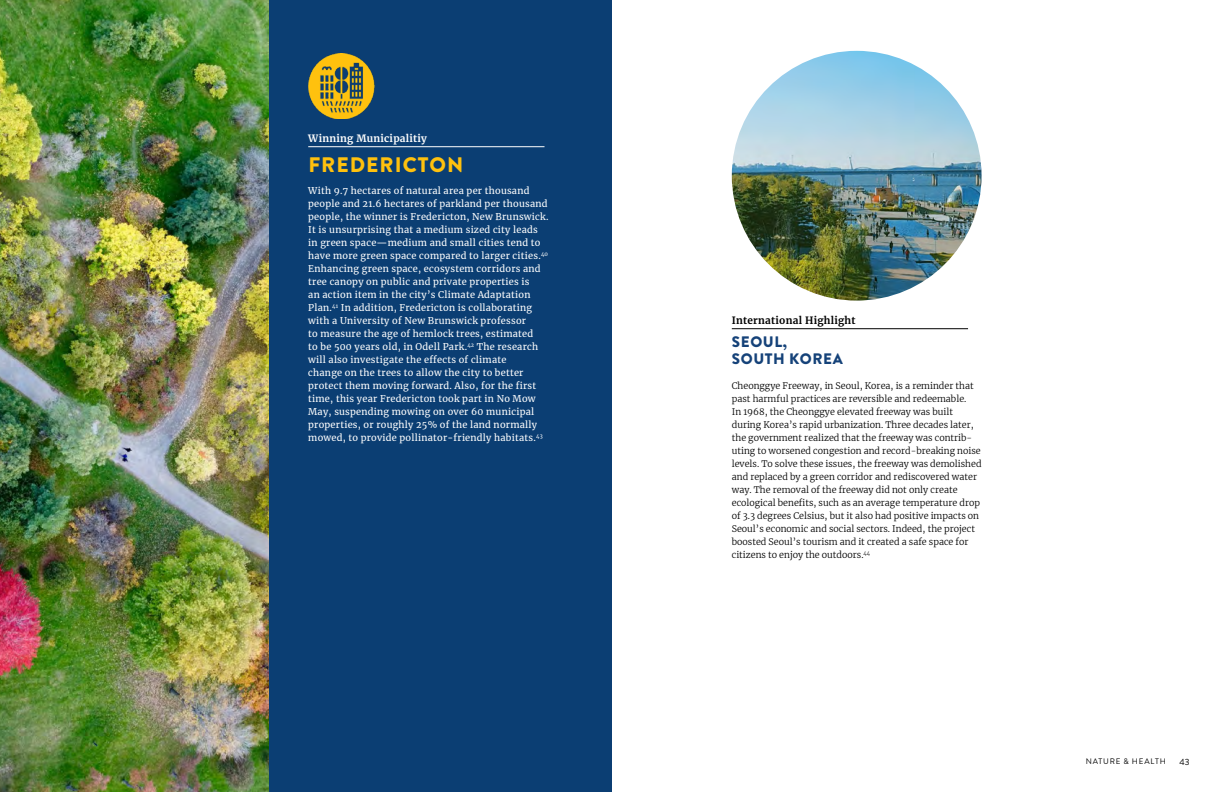
<style>
.page{position:relative;width:1224px;height:792px;background:#fff}
.page>*{position:absolute;margin:0;border:0;box-sizing:border-box;transform-origin:0 0}
.t1{font:900 21px "Brandon Grotesque";letter-spacing:.05em;color:#ffc10e}
.t2{font:900 15.2px/16.7px "Brandon Grotesque";letter-spacing:.04em;color:#154279}
.t3{font:700 10px "Merriweather";letter-spacing:.025em;color:#000}
.t4{font:700 10px "Merriweather";letter-spacing:.025em;color:#fff}
.t5{font:9.2px/13px "Merriweather";letter-spacing:.025em;color:#fff}
.t6{font:300 9px/13px "Merriweather";color:#000}
.t7{font:9px "Brandon Grotesque";color:#000}
.t8{font:8px "Brandon Grotesque";letter-spacing:.105em;color:#000}
</style>
<div class="page">
<div style="left:0;top:0;width:612px;height:792px;background:#0b3e73"></div>
<hr style="left:308px;top:146px;width:236px;height:1px;background:#fff">
<img style="left:308px;top:53px;width:67px;height:65px">
<img style="left:0;top:0;width:269px;height:792px">
<hr style="left:732px;top:328px;width:236px;height:1px;background:#000">
<img style="left:732px;top:51px;width:250px;height:250px;border-radius:125px">
<p class="t4" style="left:308px;top:131px;width:120px">Winning Municipalitiy</p>
<h1 class="t1" style="left:308px;top:149px;width:157px">FREDERICTON</h1>
<p class="t5" style="left:308px;top:184px;width:242px">With 9.7 hectares of natural area per thousand people and 21.6 hectares of parkland per thousand people, the winner is Fredericton, New Brunswick.<br>It is unsurprising that a medium sized city leads in green space—medium and small cities tend to have more green space compared to larger cities.<sup>40<br></sup>Enhancing green space, ecosystem corridors and tree canopy on public and private properties is<br>an action item in the city’s Climate Adaptation Plan.<sup>41</sup> In addition, Fredericton is collaborating with a University of New Brunswick professor<br>to measure the age of hemlock trees, estimated<br>to be 500 years old, in Odell Park.<sup>42</sup> The research will also investigate the effects of climate<br>change on the trees to allow the city to better protect them moving forward. Also, for the first time, this year Fredericton took part in No Mow May, suspending mowing on over 60 municipal properties, or roughly 25% of the land normally mowed, to provide pollinator-friendly habitats.<sup>43</sup></p>
<p class="t3" style="left:732px;top:313px;width:125px">International Highlight</p>
<h2 class="t2" style="left:732px;top:334px;width:112px">SEOUL,<br>SOUTH KOREA</h2>
<p class="t6" style="left:732px;top:379px;width:251px">Cheonggye Freeway, in Seoul, Korea, is a reminder that past harmful practices are reversible and redeemable.<br>In 1968, the Cheonggye elevated freeway was built during Korea’s rapid urbanization. Three decades later, the government realized that the freeway was contrib&shy;uting to worsened congestion and record-breaking noise levels. To solve these issues, the freeway was demolished and replaced by a green corridor and rediscovered water way. The removal of the freeway did not only create ecological benefits, such as an average temperature drop of 3.3 degrees Celsius, but it also had positive impacts on Seoul’s economic and social sectors. Indeed, the project boosted Seoul’s tourism and it created a safe space for citizens to enjoy the outdoors.<sup>44</sup></p>
<p class="t8" style="left:1086px;top:756px;width:82px">NATURE &amp; H EALTH</p>
<p class="t7" style="left:1180px;top:756px;width:12px">43</p>
</div>
